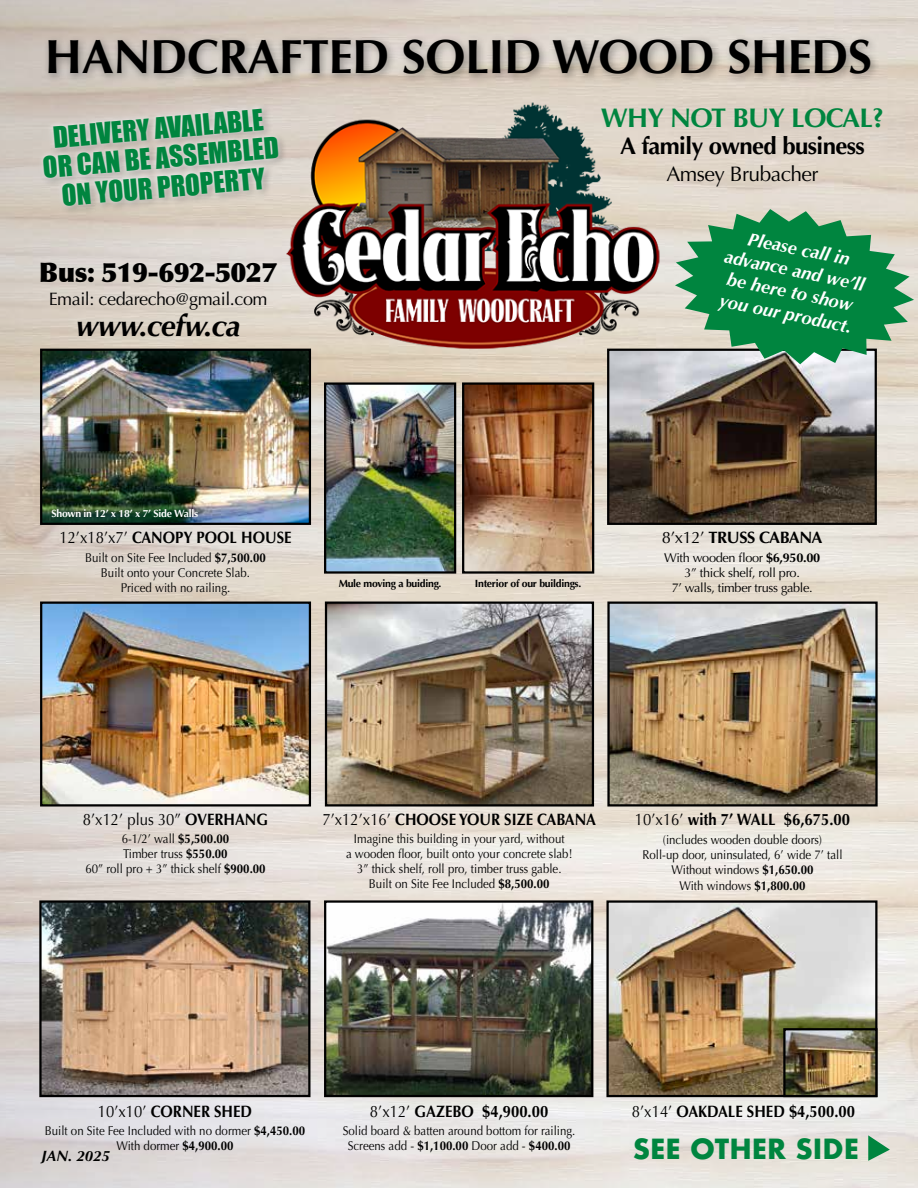
<style>
.page{position:relative;width:918px;height:1188px;background:#fff}
.page>*{position:absolute;margin:0;border:0;box-sizing:border-box;transform-origin:0 0}
.t1{font:700 48px "Optima";letter-spacing:-.01em;color:#000}
.t2{font:italic 700 30px "Optima";letter-spacing:-.025em;color:#000}
.t3{font:27px/29.4px "Impact";color:#00853f;text-align:center}
.t4{font:900 27px "Optima";letter-spacing:-.025em;color:#000}
.t5{font:700 27px "Optima";letter-spacing:-.025em;color:#00853f}
.t6{font:700 27px "Futura";color:#00853f}
.t7{font:700 24px "Optima";letter-spacing:-.025em;color:#000}
.t8{font:21px "Optima";letter-spacing:-.025em;color:#000}
.t9{font:italic 700 18.3px/21.9px "Optima";color:#fff;text-align:center}
.t10{font:18px "Optima";letter-spacing:-.025em;color:#000}
.t11{font:700 16.5px "Optima";color:#000;scale:.9 1}
.t12{font:16.5px "Optima";color:#000;scale:.9 1}
.t13{font:700 16.5px "Optima";letter-spacing:-.025em;color:#000}
.t14{font:italic 700 15px "Optima";color:#000}
.t15{font:12.75px/15px "Optima";color:#000;text-align:center;scale:.9 1}
.t16{font:12.75px/15px "Optima";letter-spacing:-.025em;color:#000;text-align:center}
.t17{font:700 10.5px "Optima";letter-spacing:-.025em;color:#000}
.t18{font:700 10.5px "Optima";letter-spacing:-.025em;color:#fff}
.s1{font-weight:400}
.s2{font-weight:700}
</style>
<div class="page">
<img style="left:0;top:0;width:918px;height:1188px">
<img style="left:327px;top:385px;width:126px;height:186px">
<div style="left:324px;top:382px;width:132px;height:192px;border:2px solid #000"></div>
<img style="left:465px;top:385px;width:126px;height:186px">
<div style="left:462px;top:382px;width:132px;height:192px;border:2px solid #000"></div>
<img style="left:327px;top:903px;width:263px;height:191px">
<div style="left:324px;top:900px;width:269px;height:197px;border:2px solid #000"></div>
<img style="left:609px;top:903px;width:266px;height:191px">
<div style="left:606px;top:900px;width:272px;height:197px;border:2px solid #000"></div>
<img style="left:786px;top:1031px;width:89px;height:63px">
<div style="left:783px;top:1028px;width:95px;height:69px;border:2px solid #000"></div>
<img style="left:42px;top:903px;width:265px;height:191px">
<div style="left:39px;top:900px;width:271px;height:197px;border:2px solid #000"></div>
<div style="left:43px;top:34px;width:837px;height:50px;background:#000;opacity:.35"></div>
<svg style="left:34px;top:101px;width:254px;height:114px;background:#d5cfc8"></svg>
<img style="left:287px;top:102px;width:379px;height:247px">
<img style="left:43px;top:352px;width:265px;height:170px">
<div style="left:40px;top:349px;width:271px;height:176px;border:2px solid #000"></div>
<img style="left:43px;top:605px;width:265px;height:199px">
<div style="left:40px;top:602px;width:271px;height:205px;border:2px solid #000"></div>
<img style="left:610px;top:605px;width:265px;height:199px">
<div style="left:607px;top:602px;width:271px;height:205px;border:2px solid #000"></div>
<img style="left:328px;top:605px;width:263px;height:199px">
<div style="left:325px;top:602px;width:269px;height:205px;border:2px solid #000"></div>
<img style="left:610px;top:352px;width:264px;height:170px">
<div style="left:607px;top:349px;width:270px;height:176px;border:2px solid #000"></div>
<svg style="left:675px;top:209px;width:239px;height:155px;background:#4ba06e"></svg>
<svg style="left:868px;top:1135px;width:22px;height:26px"></svg>
<h1 class="t1" style="left:45px;top:29px;width:829px">HANDCRAFTED SOLID WOOD SHEDS</h1>
<h3 class="t3" style="left:39px;top:123px;width:238px;rotate:-5deg">DELIVERY AVAILABLE<br>OR CAN BE ASSEMBLED<br>ON YOUR PROPERTY</h3>
<h3 class="t5" style="left:601px;top:102px;width:285px">WHY NOT BUY LOCAL?</h3>
<h3 class="t7" style="left:620px;top:132px;width:246px">A family owned business</h3>
<h3 class="t8" style="left:666px;top:162px;width:154px">Amsey Brubacher</h3>
<h3 class="t4" style="left:39px;top:257px;width:240px">Bus: 519-692-5027</h3>
<h3 class="t10" style="left:49px;top:288px;width:220px">Email: cedarecho@gmail.com</h3>
<h2 class="t2" style="left:76px;top:308px;width:166px">www.cefw.ca</h2>
<p class="t18" style="left:51px;top:507px;width:148px">Shown in 12’ x 18’ x 7’ Side Walls</p>
<p class="t11" style="left:59px;top:528px;width:259px"><span class="s1">12’x18’x7’</span> CANOPY POOL HOUSE</p>
<p class="t15" style="left:85px;top:550px;width:202px">Built on Site Fee Included <span class="s2">$7,500.00<br></span>Built onto your Concrete Slab.<br>Priced with no railing.</p>
<p class="t17" style="left:339px;top:578px;width:104px">Mule moving a buiding.</p>
<p class="t17" style="left:475px;top:578px;width:108px">Interior of our buildings.</p>
<h3 class="t9" style="left:732px;top:223px;width:144px;rotate:12deg">Please call in advance and we’ll be here to show you our product.</h3>
<p class="t13" style="left:662px;top:528px;width:162px"><span class="s1">8’x12’</span> TRUSS CABANA</p>
<p class="t16" style="left:664px;top:550px;width:158px">With wooden floor <span class="s2">$6,950.00<br></span>3” thick shelf, roll pro.<br>7’ walls, timber truss gable.</p>
<p class="t12" style="left:83px;top:810px;width:207px">8’x12’ plus 30” <span class="s2">OVERHANG</span></p>
<p class="t15" style="left:85px;top:832px;width:202px">6-1/2’ wall <span class="s2">$5,500.00<br></span>Timber truss <span class="s2">$550.00<br></span>60” roll pro + 3” thick shelf <span class="s2">$900.00</span></p>
<p class="t11" style="left:322px;top:810px;width:305px"><span class="s1">7’x12’x16’</span> CHOOSE YOUR SIZE CABANA</p>
<p class="t15" style="left:346px;top:832px;width:253px">Imagine this building in your yard, without<br>a wooden floor, built onto your concrete slab!<br>3” thick shelf, roll pro, timber truss gable.<br>Built on Site Fee Included <span class="s2">$8,500.00</span></p>
<p class="t11" style="left:635px;top:810px;width:240px"><span class="s1">10’x16’</span> with 7’ WALL $6,675.00</p>
<p class="t15" style="left:642px;top:832px;width:224px">(includes wooden double doors)<br>Roll-up door, uninsulated, 6’ wide 7’ tall<br>Without windows <span class="s2">$1,650.00<br></span>With windows <span class="s2">$1,800.00</span></p>
<p class="t11" style="left:98px;top:1102px;width:173px"><span class="s1">10’x10’</span> CORNER SHED</p>
<p class="t15" style="left:45px;top:1124px;width:291px">Built on Site Fee Included with no dormer <span class="s2">$4,450.00<br></span>With dormer <span class="s2">$4,900.00</span></p>
<p class="t14" style="left:42px;top:1147px;width:70px">JAN. 2025</p>
<p class="t11" style="left:370px;top:1102px;width:200px"><span class="s1">8’x12’</span> GAZEBO $4,900.00</p>
<p class="t11" style="left:632px;top:1102px;width:249px"><span class="s1">8’x14’</span> OAKDALE SHED $4,500.00</p>
<p class="t15" style="left:343px;top:1124px;width:260px">Solid board &amp; batten around bottom for railing.<br>Screens add - <span class="s2">$1,100.00</span> Door add - <span class="s2">$400.00</span></p>
<h3 class="t6" style="left:633px;top:1129px;width:228px">SEE OTHER SIDE</h3>
</div>
